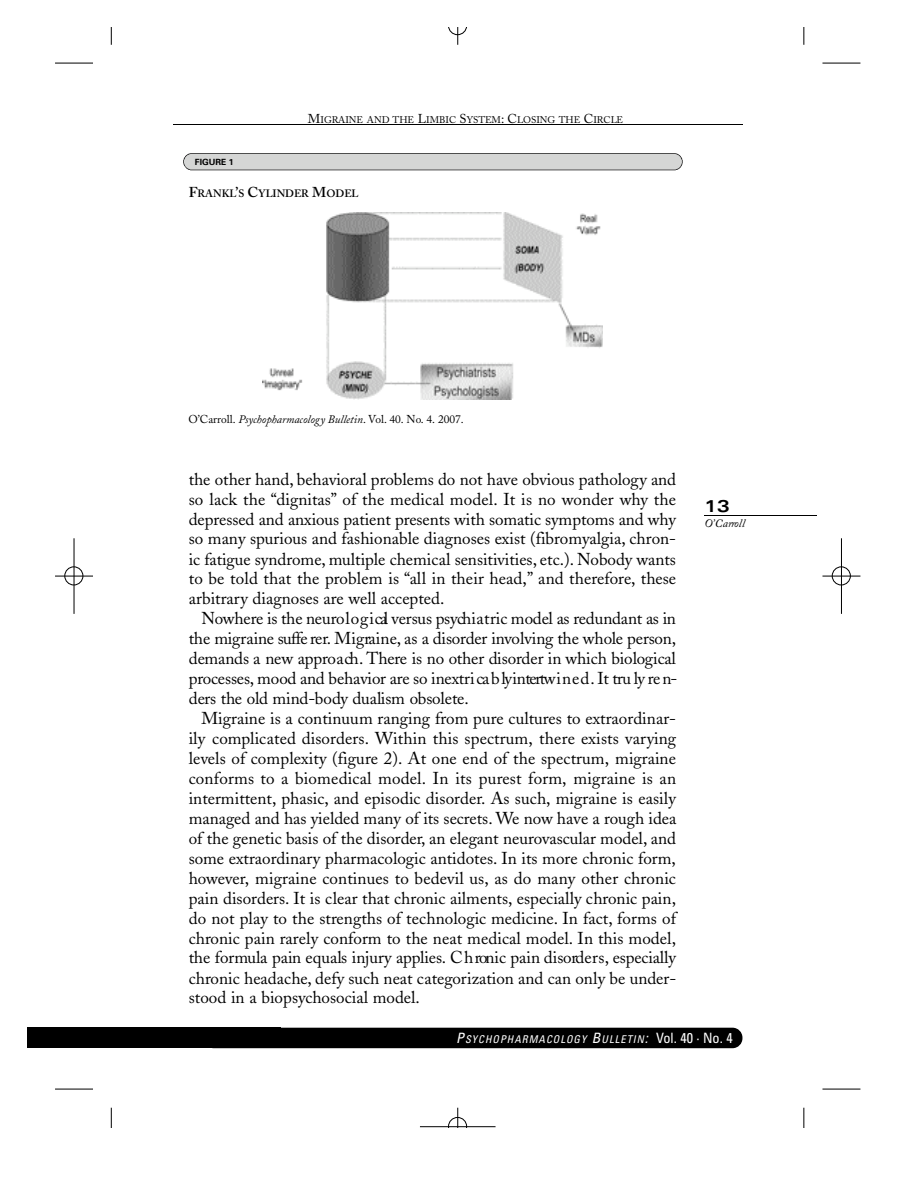
<style>
.page{position:relative;width:918px;height:1188px;background:#fff}
.page>*{position:absolute;margin:0;border:0;box-sizing:border-box;transform-origin:0 0}
.t1{font:17.1px/20px "Adobe Caslon";color:#000;text-align:justify}
.t2{font:700 expanded 17.1px "Univers";color:#000}
.t3{font:11.4px "Adobe Caslon";color:#000}
.t4{font:italic 11.4px "Adobe Caslon";color:#000}
.t5{font:italic condensed 10.65px "Univers";color:#fff}
.t6{font:600 10.65px "Adobe Caslon";color:#000}
.t7{font:9.6px "Adobe Caslon";color:#000}
.t8{font:700 8.55px "Univers";color:#000}
.s1{font-size:12.75px}
.s2{font-size:14.25px}
.s3{font-style:italic}
.s4{font-style:normal;font-size:14.25px}
</style>
<div class="page">
<div style="left:281px;top:1028px;width:461px;height:20px;background:#000"></div>
<div style="left:111px;top:1028px;width:170px;height:20px;background:#000"></div>
<hr style="left:188px;top:124px;width:554px;height:1px;background:#000">
<hr style="left:705px;top:515px;width:112px;height:1px;background:#000">
<hr style="left:173px;top:124px;width:554px;height:1px;background:#000">
<img style="left:262px;top:213px;width:341px;height:186px">
<svg style="left:183px;top:153px;width:500px;height:17px;background:#c8c9c8"></svg>
<div style="left:27px;top:1028px;width:97px;height:20px;background:#000"></div>
<hr style="left:55px;top:63px;width:38px;height:1px;background:#000">
<svg style="left:111px;top:27px;width:1px;height:18px"></svg>
<hr style="left:822px;top:63px;width:38px;height:1px;background:#000">
<svg style="left:803px;top:27px;width:2px;height:18px"></svg>
<hr style="left:55px;top:1089px;width:38px;height:1px;background:#000">
<svg style="left:111px;top:1108px;width:1px;height:20px"></svg>
<hr style="left:822px;top:1089px;width:38px;height:1px;background:#000">
<svg style="left:803px;top:1108px;width:2px;height:20px"></svg>
<svg style="left:448px;top:27px;width:19px;height:18px"></svg>
<hr style="left:420px;top:1126px;width:76px;height:1px;background:#000">
<svg style="left:447px;top:1107px;width:21px;height:21px"></svg>
<hr style="left:822px;top:576px;width:38px;height:1px;background:#000">
<hr style="left:841px;top:538px;width:1px;height:76px;background:#000">
<svg style="left:831px;top:566px;width:20px;height:20px"></svg>
<hr style="left:55px;top:576px;width:38px;height:1px;background:#000">
<hr style="left:74px;top:538px;width:1px;height:76px;background:#000">
<svg style="left:64px;top:566px;width:20px;height:20px"></svg>
<p class="t7" style="left:308px;top:116px;width:317px"><span class="s1">M</span>IGRAINE AND THE <span class="s1">L</span>IMBIC <span class="s1">S</span>YSTEM<span class="s1">: C</span>LOSING THE <span class="s1">C</span>IRCLE</p>
<p class="t8" style="left:195px;top:159px;width:40px">FIGURE 1</p>
<p class="t6" style="left:189px;top:189px;width:171px"><span class="s2">F</span>RANKL<span class="s2">’</span>S <span class="s2">C</span>YLINDER <span class="s2">M</span>ODEL</p>
<p class="t3" style="left:188px;top:415px;width:277px">O’Carroll. <span class="s3">Psychopharmacology Bulletin</span>. Vol. 40. No. 4. 2007.</p>
<p class="t1" style="left:189px;top:471px;width:489px">the other hand, behavioral problems do not have obvious pathology and so lack the “dignitas” of the medical model. It is no wonder why the depressed and anxious patient presents with somatic symptoms and why so many spurious and fashionable diagnoses exist (fibromyalgia, chron&shy;ic fatigue syndrome, multiple chemical sensitivities, etc.). Nobody wants to be told that the problem is “all in their head,” and therefore, these arbitrary diagnoses are well accepted.</p>
<p class="t1" style="left:189px;top:611px;width:490px;text-indent:13px">Now h e re is the neuro lo g ical versus psych ia tric model as redundant as in the migraine suffe re r. M ig ra in e, as a disorder inv o lving the whole person , demands a new appro a ch . T h e re is no other disorder in which biologica l p ro c e sse s, mood and behavior are so inextri ca b lyintertw in e d . It tru ly re n&shy;ders the old mind-body dualism obsolete.</p>
<p class="t1" style="left:189px;top:710px;width:489px;text-indent:13px">Migraine is a continuum ranging from pure cultures to extraordinar&shy;ily complicated disorders. Within this spectrum, there exists varying levels of complexity (figure 2). At one end of the spectrum, migraine conforms to a biomedical model. In its purest form, migraine is an intermittent, phasic, and episodic disorder. As such, migraine is easily managed and has yielded many of its secrets. We now have a rough idea of the genetic basis of the disorder, an elegant neurovascular model, and some extraordinary pharmacologic antidotes. In its more chronic form, however, migraine continues to bedevil us, as do many other chronic pain disorders. It is clear that chronic ailments, especially chronic pain, do not play to the strengths of technologic medicine. In fact, forms of chronic pain rarely conform to the neat medical model. In this model, the formula pain equals injury applies. C h ronic pain disord e r s , e sp e c ia lly chronic headache, defy such neat categorization and can only be under&shy;stood in a biopsychosocial model.</p>
<p class="t2" style="left:705px;top:499px;width:27px">13</p>
<p class="t4" style="left:705px;top:519px;width:42px">O’C a rro ll</p>
<p class="t5" style="left:456px;top:1035px;width:278px"><span class="s2">P</span>S Y C H O P H A R M A C O L O G Y <span class="s2">B</span>U L L E T I N<span class="s2">:</span> <span class="s4">Vol. 40 · No. 4</span></p>
</div>
